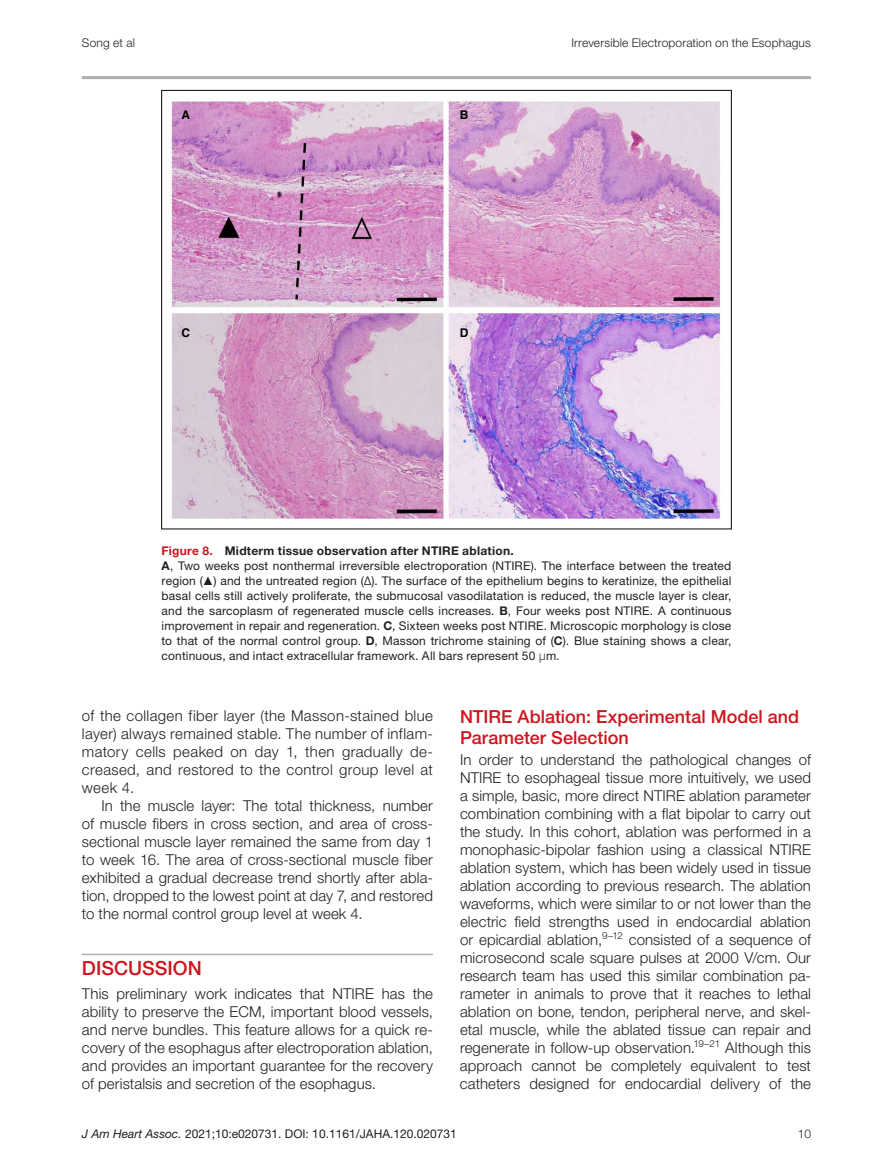
<style>
.page{position:relative;width:893px;height:1174px;background:#fff}
.page>*{position:absolute;margin:0;border:0;box-sizing:border-box;transform-origin:0 0}
.t1{font:500 19.5px "Helvetica Neue LT Std";color:#cd151d}
.t2{font:500 18px/21px "Helvetica Neue LT Std";color:#cd151d}
.t3{font:300 15px/18px "Helvetica Neue LT Std";letter-spacing:.005em;color:#231f20;text-align:justify}
.t4{font:12px/15px "Helvetica Neue LT Std";letter-spacing:.015em;color:#231f20}
.t5{font:300 12px "Helvetica Neue LT Std";letter-spacing:.015em;color:#231f20}
.t6{font:700 12px "Helvetica";color:#000}
.s1{font-weight:700;color:#cd151d}
.s2{font-weight:700}
.s3{font-family:"Times New Roman"}
.s4{font-family:"Noto Sans";font-weight:300}
.s5{font-style:italic}
</style>
<div class="page">
<hr style="left:82px;top:953px;width:351px;height:2px;background:#aeafb3">
<img style="left:170px;top:101px;width:553px;height:418px">
<hr style="left:82px;top:76px;width:729px;height:3px;background:#aeafb3">
<p class="t5" style="left:82px;top:35px;width:55px">Song et al</p>
<p class="t5" style="left:571px;top:35px;width:241px">Irreversible Electroporation on the Esophagus</p>
<p class="t6" style="left:182px;top:108px;width:10px">A</p>
<p class="t6" style="left:460px;top:108px;width:10px">B</p>
<p class="t6" style="left:182px;top:325px;width:10px">C</p>
<p class="t6" style="left:460px;top:325px;width:10px">D</p>
<p class="t4" style="left:162px;top:543px;width:571px"><span class="s1">Figure 8.</span> <span class="s2">Midterm tissue observation after NTIRE ablation.<br>A</span>, Two weeks post nonthermal irreversible electroporation (NTIRE). The interface between the treated region (<span class="s3">▲</span>) and the untreated region (∆). The surface of the epithelium begins to keratinize, the epithelial basal cells still actively proliferate, the submucosal vasodilatation is reduced, the muscle layer is clear, and the sarcoplasm of regenerated muscle cells increases. <span class="s2">B</span>, Four weeks post NTIRE. A continuous improvement in repair and regeneration. <span class="s2">C</span>, Sixteen weeks post NTIRE. Microscopic morphology is close to that of the normal control group. <span class="s2">D</span>, Masson trichrome staining of (<span class="s2">C</span>). Blue staining shows a clear, continuous, and intact extracellular framework. All bars represent 50 <span class="s4">μ</span>m.</p>
<p class="t3" style="left:82px;top:706px;width:353px">of the collagen fiber layer (the Masson-stained blue layer) always remained stable. The number of inflam&shy;matory cells peaked on day 1, then gradually de&shy;creased, and restored to the control group level at week 4.</p>
<p class="t3" style="left:82px;top:796px;width:353px;text-indent:20px">In the muscle layer: The total thickness, number of muscle fibers in cross section, and area of cross&shy;sectional muscle layer remained the same from day 1 to week 16. The area of cross-sectional muscle fiber exhibited a gradual decrease trend shortly after abla&shy;tion, dropped to the lowest point at day 7, and restored to the normal control group level at week 4.</p>
<h1 class="t1" style="left:82px;top:956px;width:121px">DISCUSSION</h1>
<p class="t3" style="left:82px;top:984px;width:353px">This preliminary work indicates that NTIRE has the ability to preserve the ECM, important blood vessels, and nerve bundles. This feature allows for a quick re&shy;covery of the esophagus after electroporation ablation, and provides an important guarantee for the recovery of peristalsis and secretion of the esophagus.</p>
<p class="t2" style="left:460px;top:706px;width:341px">NTIRE Ablation: Experimental Model and<br>Parameter Selection</p>
<p class="t3" style="left:460px;top:750px;width:353px">In order to understand the pathological changes of NTIRE to esophageal tissue more intuitively, we used a simple, basic, more direct NTIRE ablation parameter combination combining with a flat bipolar to carry out the study. In this cohort, ablation was performed in a monophasic-bipolar fashion using a classical NTIRE ablation system, which has been widely used in tissue ablation according to previous research. The ablation waveforms, which were similar to or not lower than the electric field strengths used in endocardial ablation or epicardial ablation,<sup>9–12</sup> consisted of a sequence of microsecond scale square pulses at 2000 V/cm. Our research team has used this similar combination pa&shy;rameter in animals to prove that it reaches to lethal ablation on bone, tendon, peripheral nerve, and skel&shy;etal muscle, while the ablated tissue can repair and regenerate in follow-up observation.<sup>19–21</sup> Although this approach cannot be completely equivalent to test catheters designed for endocardial delivery of the</p>
<p class="t4" style="left:82px;top:1126px;width:376px"><span class="s5">J Am Heart Assoc.</span> 2021;10:e020731. DOI: 10.1161/JAHA.120.020731</p>
<p class="t5" style="left:798px;top:1126px;width:15px">10</p>
</div>
